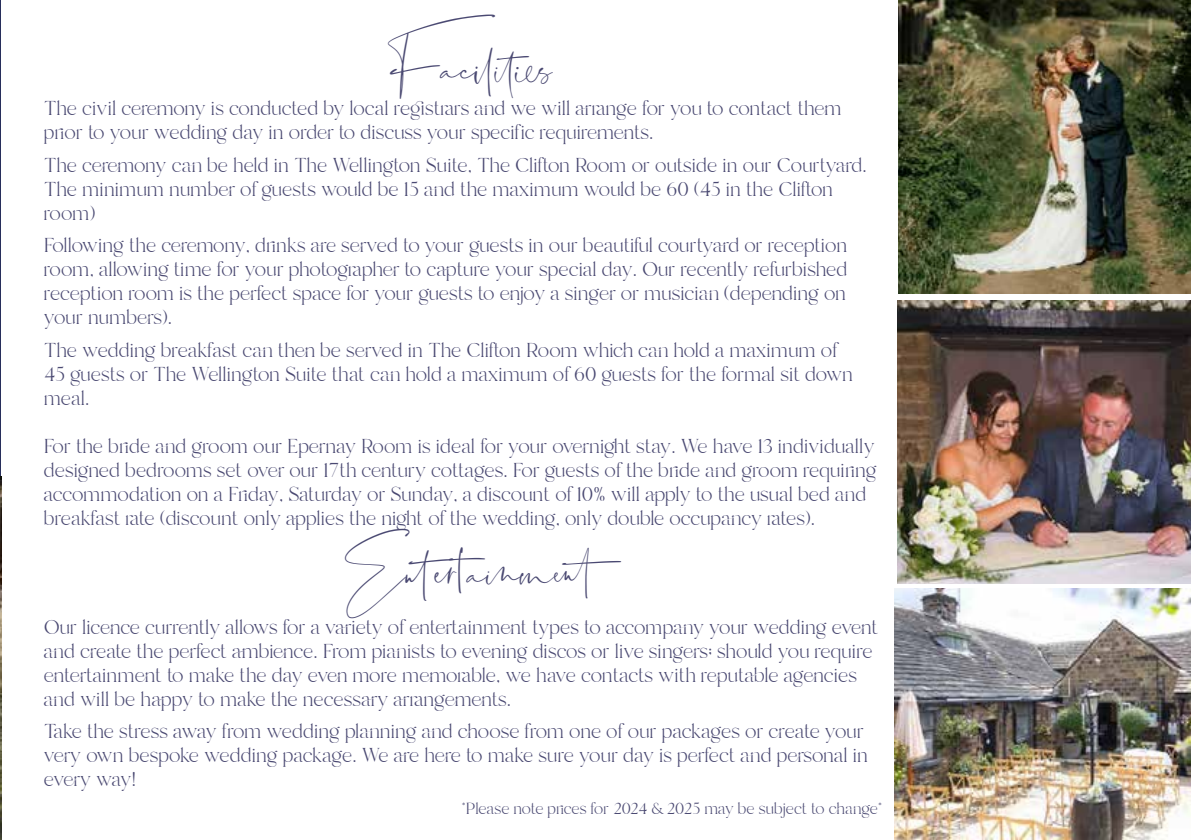
<style>
.page{position:relative;width:1191px;height:840px;background:#fff}
.page>*{position:absolute;margin:0;border:0;box-sizing:border-box;transform-origin:0 0}
.t1{font:36px "Santorini";color:#4a4972}
.t2{font:35px "Santorini";color:#4a4972}
.t3{font:20px/24px "Branch";color:#4a4972}
.t4{font:16px "Branch";color:#4a4972}
</style>
<div class="page">
<svg style="left:0;top:0;width:1px;height:476px"></svg>
<img style="left:0;top:476px;width:1px;height:363px">
<img style="left:899px;top:0;width:292px;height:293px">
<img style="left:897px;top:301px;width:294px;height:282px">
<img style="left:894px;top:588px;width:297px;height:250px">
<h1 class="t1" style="left:387px;top:52px;width:167px">Facilities</h1>
<p class="t3" style="left:44px;top:98px;width:798px">The civil ceremony is conducted by local registrars and we will arrange for you to contact them prior to your wedding day in order to discuss your specific requirements.</p>
<p class="t3" style="left:44px;top:154px;width:824px">The ceremony can be held in The Wellington Suite, The Clifton Room or outside in our Courtyard.<br>The minimum number of guests would be 15 and the maximum would be 60 (45 in the Clifton room)</p>
<p class="t3" style="left:44px;top:235px;width:805px;text-align:justify">Following the ceremony, drinks are served to your guests in our beautiful courtyard or reception room, allowing time for your photographer to capture your special day. Our recently refurbished reception room is the perfect space for your guests to enjoy a singer or musician (depending on your numbers).</p>
<p class="t3" style="left:44px;top:339px;width:810px">The wedding breakfast can then be served in The Clifton Room which can hold a maximum of<br>45 guests or The Wellington Suite that can hold a maximum of 60 guests for the formal sit down meal.</p>
<p class="t3" style="left:44px;top:435px;width:834px">For the bride and groom our Epernay Room is ideal for your overnight stay. We have 13 individually designed bedrooms set over our 17th century cottages. For guests of the bride and groom requiring accommodation on a Friday, Saturday or Sunday, a discount of 10% will apply to the usual bed and breakfast rate (discount only applies the night of the wedding, only double occupancy rates).</p>
<h2 class="t2" style="left:343px;top:557px;width:279px">Entertainment</h2>
<p class="t3" style="left:44px;top:615px;width:836px">Our licence currently allows for a variety of entertainment types to accompany your wedding event and create the perfect ambience. From pianists to evening discos or live singers; should you require entertainment to make the day even more memorable, we have contacts with reputable agencies and will be happy to make the necessary arrangements.</p>
<p class="t3" style="left:44px;top:720px;width:825px">Take the stress away from wedding planning and choose from one of our packages or create your very own bespoke wedding package. We are here to make sure your day is perfect and personal in every way!</p>
<p class="t4" style="left:462px;top:799px;width:421px">*Please note prices for 2024 &amp; 2025 may be subject to change*</p>
</div>
